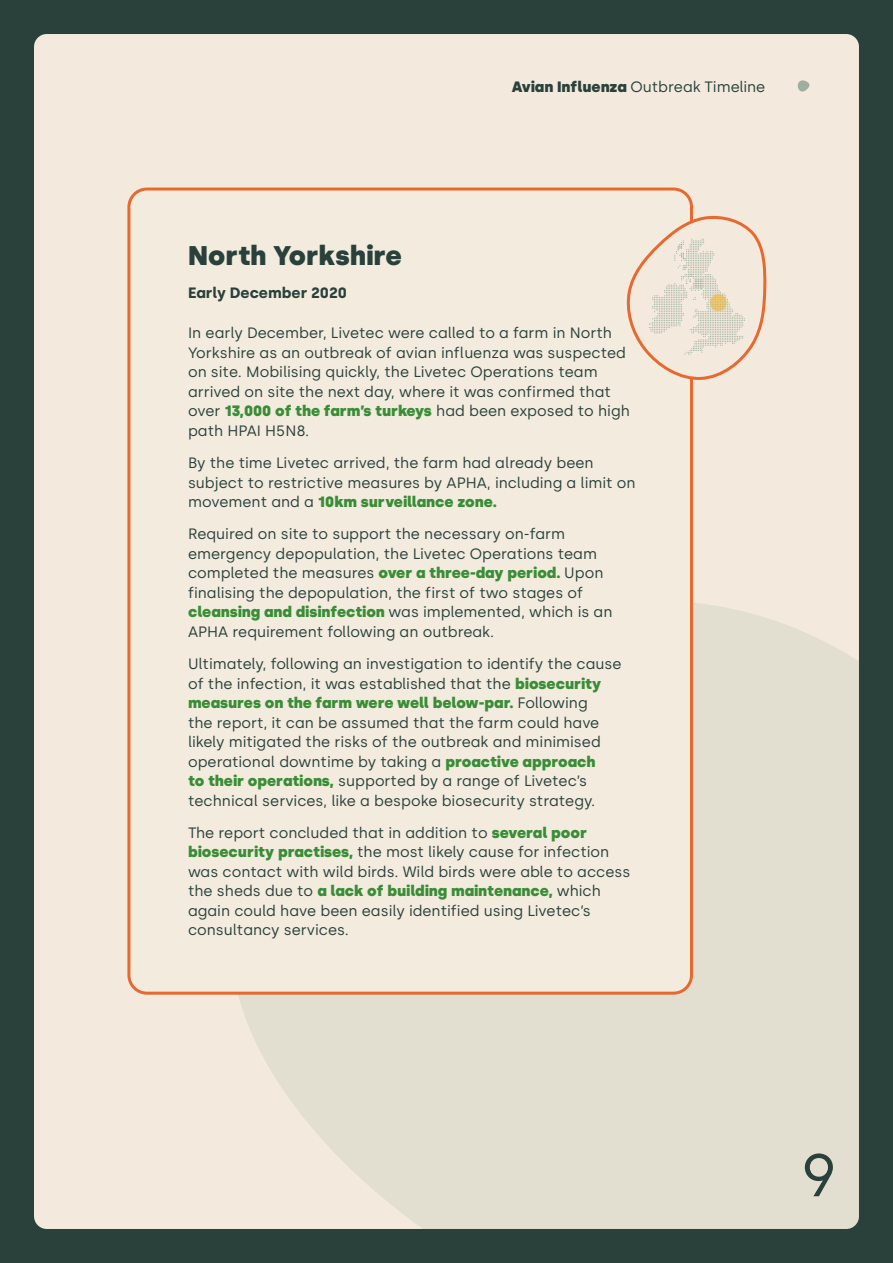
<style>
.page{position:relative;width:893px;height:1263px;background:#2a403b}
.page>*{position:absolute;margin:0;border:0;box-sizing:border-box;transform-origin:0 0}
.t1{font:60px "Silka";color:#2a403b}
.t2{font:900 27px "Silka";color:#2a403b}
.t3{font:15px/19.5px "Silka";color:#2a403b}
.t4{font:15px "Silka";color:#29403b}
.t5{font:700 15px "Silka";color:#2a403b}
.s1{font-weight:900}
.s2{font-weight:900;color:#388d36}
</style>
<div class="page">
<div style="left:34px;top:34px;width:825px;height:1195px;background:#f3eadd;border-radius:13px"></div>
<svg style="left:797px;top:80px;width:13px;height:12px"></svg>
<svg style="left:238px;top:603px;width:621px;height:626px;background:#e3dfd1"></svg>
<div style="left:129px;top:189px;width:562px;height:804px;background:#f2ebde;border-radius:18px"></div>
<div style="left:127px;top:188px;width:566px;height:807px;border:3px solid #e7692f;border-radius:18px"></div>
<svg style="left:626px;top:212px;width:141px;height:171px"></svg>
<p class="t4" style="left:512px;top:78px;width:255px"><span class="s1">Avian Influenza</span> Outbreak Timeline</p>
<h2 class="t2" style="left:188px;top:240px;width:215px">North Yorkshire</h2>
<p class="t5" style="left:188px;top:283px;width:161px">Early December 2020</p>
<p class="t3" style="left:188px;top:323px;width:443px">In early December, Livetec were called to a farm in North Yorkshire as an outbreak of avian influenza was suspected on site. Mobilising quickly, the Livetec Operations team arrived on site the next day, where it was confirmed that over <span class="s2">13,000 of the farm’s turkeys</span> had been exposed to high path HPAI H5N8.</p>
<p class="t3" style="left:188px;top:453px;width:449px">By the time Livetec arrived, the farm had already been subject to restrictive measures by APHA, including a limit on movement and a <span class="s2">10km surveillance zone.</span></p>
<p class="t3" style="left:188px;top:524px;width:426px">Required on site to support the necessary on-farm emergency depopulation, the Livetec Operations team completed the measures <span class="s2">over a three-day period.</span> Upon finalising the depopulation, the first of two stages of <span class="s2">cleansing and disinfection</span> was implemented, which is an APHA requirement following an outbreak.</p>
<p class="t3" style="left:188px;top:654px;width:435px">Ultimately, following an investigation to identify the cause of the infection, it was established that the <span class="s2">biosecurity measures on the farm were well below-par.</span> Following<br>the report, it can be assumed that the farm could have likely mitigated the risks of the outbreak and minimised operational downtime by taking a <span class="s2">proactive approach<br>to their operations,</span> supported by a range of Livetec’s technical services, like a bespoke biosecurity strategy.</p>
<p class="t3" style="left:188px;top:823px;width:444px">The report concluded that in addition to <span class="s2">several poor biosecurity practises,</span> the most likely cause for infection was contact with wild birds. Wild birds were able to access the sheds due to <span class="s2">a lack of building maintenance,</span> which again could have been easily identified using Livetec’s consultancy services.</p>
<h1 class="t1" style="left:800px;top:1140px;width:39px">9</h1>
</div>
